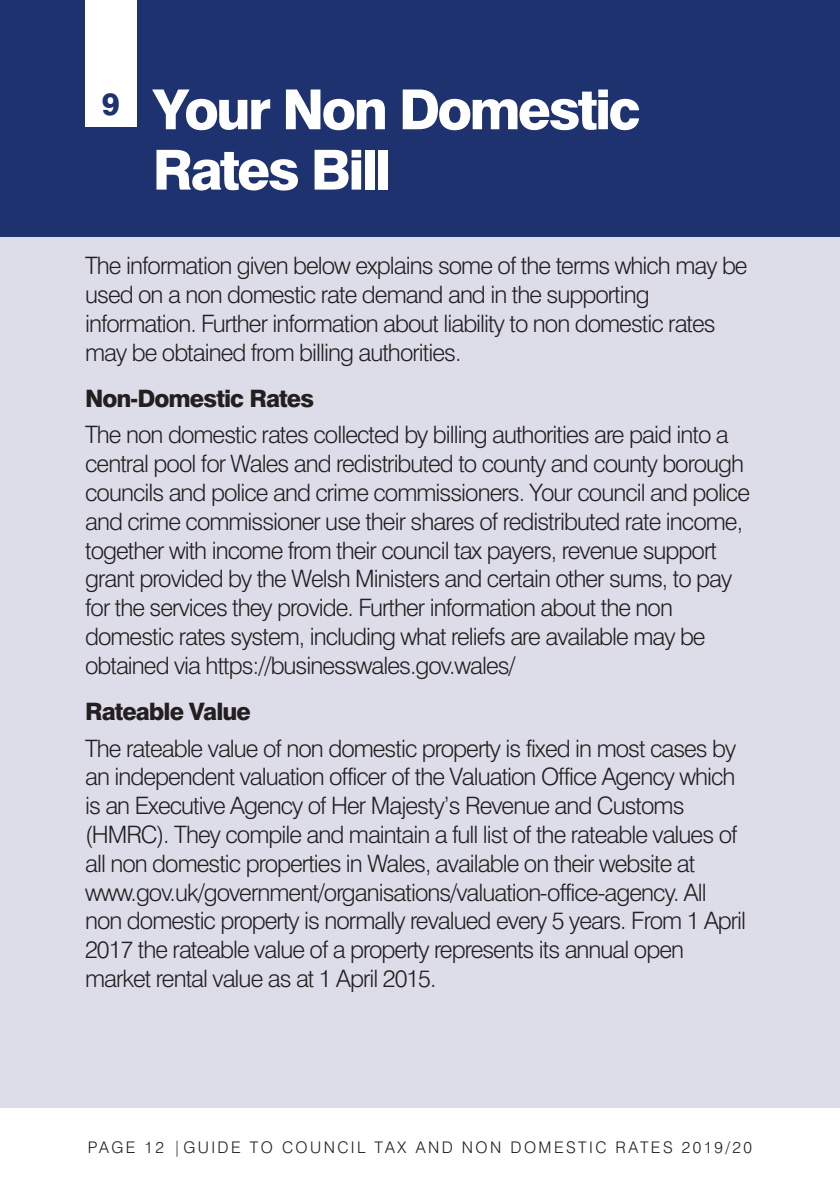
<style>
.page{position:relative;width:840px;height:1191px;background:#fff}
.page>*{position:absolute;margin:0;border:0;box-sizing:border-box;transform-origin:0 0}
.t1{font:800 55.2px/60.4px "Swiss 721 BT";letter-spacing:-.05em;color:#fff}
.t2{font:300 24px/28.8px "Swiss 721 BT";letter-spacing:-.04em;color:#231f20}
.t3{font:800 24px "Swiss 721 BT";letter-spacing:-.04em;color:#231f20}
.t4{font:300 16px "Swiss 721 BT";letter-spacing:.15em;color:#231f20}
</style>
<div class="page">
<div style="left:0;top:0;width:839px;height:1108px;background:#dddde9"></div>
<div style="left:0;top:0;width:839px;height:237px;background:#1d326f"></div>
<div style="left:85px;top:0;width:51px;height:127px;background:#fff"></div>
<h1 class="t1" style="left:152px;top:85px;width:489px;text-indent:-51px"><sup>9</sup> Your Non Domestic<br>Rates Bill</h1>
<p class="t2" style="left:85px;top:254px;width:663px">The information given below explains some of the terms which may be used on a non domestic rate demand and in the supporting information. Further information about liability to non domestic rates may be obtained from billing authorities.</p>
<p class="t3" style="left:85px;top:389px;width:230px">Non-Domestic Rates</p>
<p class="t2" style="left:85px;top:423px;width:666px">The non domestic rates collected by billing authorities are paid into a central pool for Wales and redistributed to county and county borough councils and police and crime commissioners. Your council and police and crime commissioner use their shares of redistributed rate income, together with income from their council tax payers, revenue support grant provided by the Welsh Ministers and certain other sums, to pay for the services they provide. Further information about the non domestic rates system, including what reliefs are available may be obtained via https://businesswales.gov.wales/</p>
<p class="t3" style="left:85px;top:702px;width:167px">Rateable Value</p>
<p class="t2" style="left:85px;top:736px;width:662px">The rateable value of non domestic property is fixed in most cases by an independent valuation officer of the Valuation Office Agency which is an Executive Agency of Her Majesty’s Revenue and Customs (HMRC). They compile and maintain a full list of the rateable values of all non domestic properties in Wales, available on their website at www.gov.uk/government/organisations/valuation-office-agency. All non domestic property is normally revalued every 5 years. From 1 April 2017 the rateable value of a property represents its annual open market rental value as at 1 April 2015.</p>
<p class="t4" style="left:88px;top:1141px;width:665px">PAGE 12 |GUIDE TO COUNCIL TAX AND NON DOMESTIC RATES 2019/20</p>
</div>
